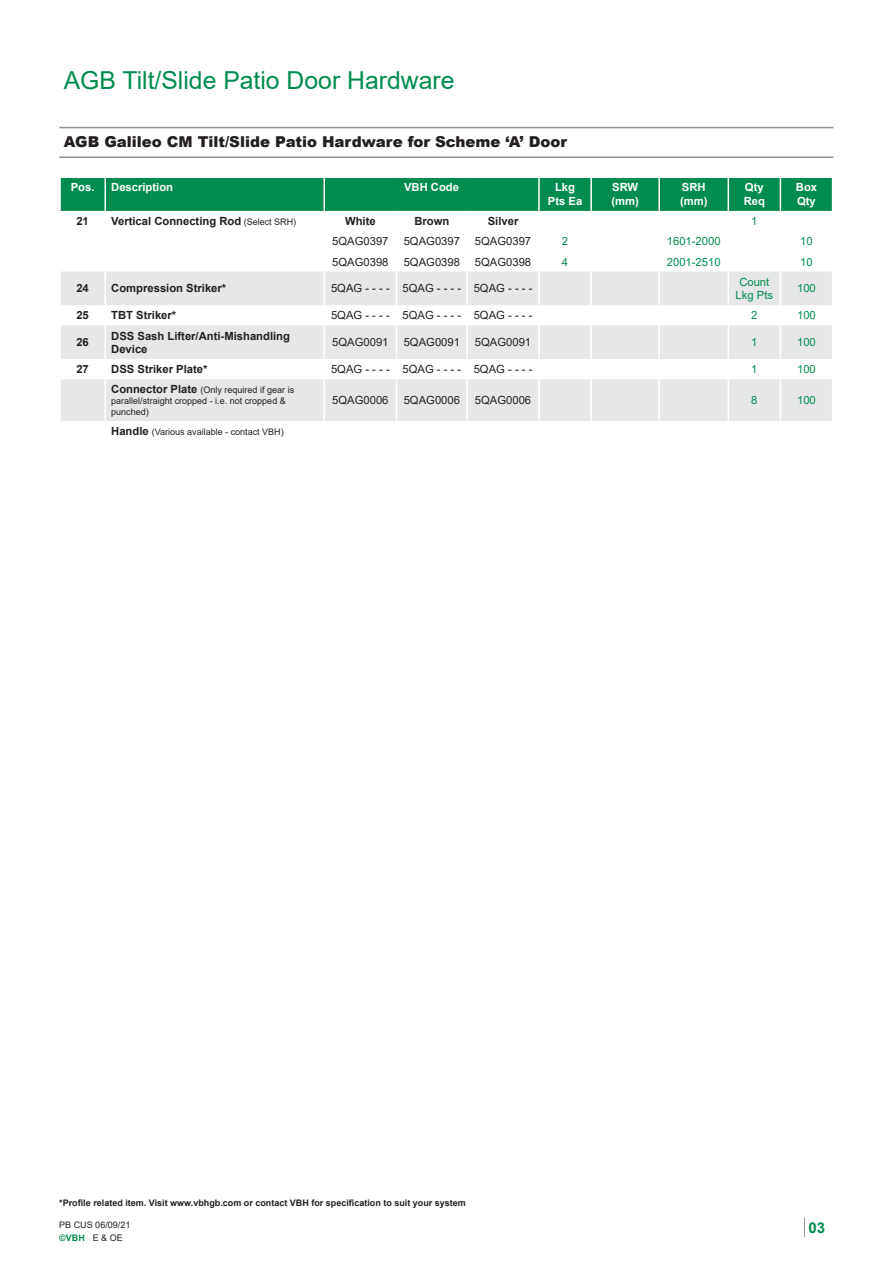
<style>
.page{position:relative;width:893px;height:1263px;background:#fff}
.page>*{position:absolute;margin:0;border:0;box-sizing:border-box;transform-origin:0 0}
.Cat_Header{font:24.75px "Arial";color:#008c4e}
.Cat_Black_Header{font:900 15px "Arial";color:#231f20}
.t1{font:700 15px "Arial";color:#008c4e}
.t2{font:11.25px "Arial";color:#231f20}
.t3{font:700 11.25px/13.5px "Arial";color:#231f20}
.t4{font:700 11.25px/13.5px "Arial";color:#fff}
.t5{font:11.25px/13.5px "Arial";color:#008c4e;text-align:center}
.t6{font:9px/10.8px "Arial";color:#231f20}
.Cat_Notes{font:700 9px "Arial";color:#231f20}
.t7{font:700 9px "Arial";color:#008c4e}
.s1{font-weight:400;font-size:9px}
.s2{font-weight:700;font-size:11.25px}
</style>
<div class="page">
<svg style="left:804px;top:1217px;width:1px;height:20px"></svg>
<hr style="left:59px;top:127px;width:774px;height:1px;background:#939598">
<hr style="left:59px;top:156px;width:774px;height:2px;background:#939598">
<svg style="left:61px;top:271px;width:771px;height:88px;fill:#e6e7e9"></svg>
<div style="left:61px;top:379px;width:771px;height:42px;background:#e6e7e9"></div>
<hr style="left:104px;top:271px;width:2px;height:34px;background:#fff">
<hr style="left:466px;top:271px;width:2px;height:34px;background:#fff">
<hr style="left:538px;top:271px;width:2px;height:34px;background:#fff">
<hr style="left:590px;top:271px;width:2px;height:34px;background:#fff">
<hr style="left:658px;top:271px;width:2px;height:34px;background:#fff">
<hr style="left:728px;top:271px;width:1px;height:34px;background:#fff">
<hr style="left:780px;top:271px;width:1px;height:34px;background:#fff">
<hr style="left:104px;top:305px;width:2px;height:20px;background:#fff">
<hr style="left:466px;top:305px;width:2px;height:20px;background:#fff">
<hr style="left:538px;top:305px;width:2px;height:20px;background:#fff">
<hr style="left:590px;top:305px;width:2px;height:20px;background:#fff">
<hr style="left:658px;top:305px;width:2px;height:20px;background:#fff">
<svg style="left:728px;top:305px;width:1px;height:20px"></svg>
<svg style="left:780px;top:305px;width:1px;height:20px"></svg>
<hr style="left:104px;top:325px;width:2px;height:34px;background:#fff">
<hr style="left:466px;top:325px;width:2px;height:34px;background:#fff">
<hr style="left:538px;top:325px;width:2px;height:34px;background:#fff">
<hr style="left:590px;top:325px;width:2px;height:34px;background:#fff">
<hr style="left:658px;top:325px;width:2px;height:34px;background:#fff">
<hr style="left:728px;top:325px;width:1px;height:34px;background:#fff">
<hr style="left:780px;top:325px;width:1px;height:34px;background:#fff">
<hr style="left:104px;top:379px;width:2px;height:42px;background:#fff">
<hr style="left:466px;top:379px;width:2px;height:42px;background:#fff">
<hr style="left:538px;top:379px;width:2px;height:42px;background:#fff">
<hr style="left:590px;top:379px;width:2px;height:42px;background:#fff">
<hr style="left:658px;top:379px;width:2px;height:42px;background:#fff">
<hr style="left:728px;top:379px;width:1px;height:42px;background:#fff">
<hr style="left:780px;top:379px;width:1px;height:42px;background:#fff">
<svg style="left:60px;top:177px;width:773px;height:34px;background:#0b9156"></svg>
<hr style="left:323px;top:271px;width:2px;height:34px;background:#fff">
<hr style="left:396px;top:271px;width:1px;height:34px;background:#fff">
<hr style="left:323px;top:305px;width:2px;height:20px;background:#fff">
<svg style="left:396px;top:305px;width:1px;height:20px"></svg>
<hr style="left:323px;top:325px;width:2px;height:34px;background:#fff">
<hr style="left:396px;top:325px;width:1px;height:34px;background:#fff">
<hr style="left:323px;top:379px;width:2px;height:42px;background:#fff">
<hr style="left:396px;top:379px;width:1px;height:42px;background:#fff">
<p class="Cat_Header" style="left:64px;top:63px;width:392px">AGB Tilt/Slide Patio Door Hardware</p>
<p class="Cat_Black_Header" style="left:64px;top:131px;width:505px">AGB Galileo CM Tilt/Slide Patio Hardware for Scheme ‘A’ Door</p>
<p class="t4" style="left:71px;top:181px;width:25px">Pos.</p>
<p class="t4" style="left:111px;top:181px;width:63px">Description</p>
<p class="t4" style="left:404px;top:181px;width:57px">VBH Code</p>
<p class="t4" style="left:548px;top:181px;width:36px;text-align:center">Lkg<br>Pts Ea</p>
<p class="t4" style="left:611px;top:181px;width:29px">SRW (mm)</p>
<p class="t4" style="left:682px;top:181px;width:25px">SRH</p>
<p class="t4" style="left:680px;top:194px;width:29px">(mm)</p>
<p class="t4" style="left:744px;top:181px;width:23px">Qty<br>Req</p>
<p class="t4" style="left:796px;top:181px;width:23px">Box<br>Qty</p>
<p class="t3" style="left:76px;top:215px;width:14px">21</p>
<p class="t3" style="left:111px;top:215px;width:187px">Vertical Connecting Rod <span class="s1">(Select SRH)</span></p>
<p class="t3" style="left:345px;top:215px;width:32px">White</p>
<p class="t3" style="left:414px;top:215px;width:36px">Brown</p>
<p class="t3" style="left:488px;top:215px;width:32px">Silver</p>
<p class="t5" style="left:751px;top:214px;width:8px">1</p>
<p class="t2" style="left:332px;top:234px;width:58px">5QAG0397</p>
<p class="t2" style="left:404px;top:234px;width:58px">5QAG0397</p>
<p class="t2" style="left:475px;top:234px;width:58px">5QAG0397</p>
<p class="t5" style="left:562px;top:235px;width:8px">2</p>
<p class="t5" style="left:667px;top:235px;width:55px">1601-2000</p>
<p class="t5" style="left:800px;top:235px;width:14px">10</p>
<p class="t2" style="left:332px;top:254px;width:58px">5QAG0398</p>
<p class="t2" style="left:404px;top:254px;width:58px">5QAG0398</p>
<p class="t2" style="left:475px;top:254px;width:58px">5QAG0398</p>
<p class="t5" style="left:562px;top:255px;width:8px">4</p>
<p class="t5" style="left:667px;top:255px;width:55px">2001-2510</p>
<p class="t5" style="left:800px;top:255px;width:14px">10</p>
<p class="t3" style="left:76px;top:282px;width:14px">24</p>
<p class="t3" style="left:111px;top:282px;width:117px">Compression Striker*</p>
<p class="t2" style="left:331px;top:281px;width:60px">5QAG - - - -</p>
<p class="t2" style="left:402px;top:281px;width:60px">5QAG - - - -</p>
<p class="t2" style="left:474px;top:281px;width:60px">5QAG - - - -</p>
<p class="t5" style="left:736px;top:275px;width:39px">Count<br>Lkg Pts</p>
<p class="t5" style="left:797px;top:282px;width:20px">100</p>
<p class="t3" style="left:76px;top:309px;width:14px">25</p>
<p class="t3" style="left:111px;top:309px;width:67px">TBT Striker*</p>
<p class="t2" style="left:331px;top:308px;width:60px">5QAG - - - -</p>
<p class="t2" style="left:402px;top:308px;width:60px">5QAG - - - -</p>
<p class="t2" style="left:474px;top:308px;width:60px">5QAG - - - -</p>
<p class="t5" style="left:751px;top:309px;width:8px">2</p>
<p class="t5" style="left:797px;top:309px;width:20px">100</p>
<p class="t3" style="left:76px;top:336px;width:14px">26</p>
<p class="t3" style="left:111px;top:329px;width:180px">DSS Sash Lifter/Anti-Mishandling<br>Device</p>
<p class="t2" style="left:332px;top:335px;width:58px">5QAG0091</p>
<p class="t2" style="left:404px;top:335px;width:58px">5QAG0091</p>
<p class="t2" style="left:475px;top:335px;width:58px">5QAG0091</p>
<p class="t5" style="left:751px;top:336px;width:8px">1</p>
<p class="t5" style="left:797px;top:336px;width:20px">100</p>
<p class="t3" style="left:76px;top:363px;width:14px">27</p>
<p class="t3" style="left:111px;top:363px;width:98px">DSS Striker Plate*</p>
<p class="t2" style="left:331px;top:362px;width:60px">5QAG - - - -</p>
<p class="t2" style="left:402px;top:362px;width:60px">5QAG - - - -</p>
<p class="t2" style="left:474px;top:362px;width:60px">5QAG - - - -</p>
<p class="t5" style="left:751px;top:362px;width:8px">1</p>
<p class="t5" style="left:797px;top:362px;width:20px">100</p>
<p class="t6" style="left:111px;top:385px;width:184px"><span class="s2">Connector Plate</span> (Only required if gear is parallel/straight cropped - i.e. not cropped &amp; punched)</p>
<p class="t2" style="left:332px;top:393px;width:58px">5QAG0006</p>
<p class="t2" style="left:404px;top:393px;width:58px">5QAG0006</p>
<p class="t2" style="left:475px;top:393px;width:58px">5QAG0006</p>
<p class="t5" style="left:751px;top:393px;width:8px">8</p>
<p class="t5" style="left:797px;top:393px;width:20px">100</p>
<p class="t6" style="left:111px;top:427px;width:174px"><span class="s2">Handle</span> (Various available - contact VBH)</p>
<p class="Cat_Notes" style="left:59px;top:1196px;width:408px">*Profile related item. Visit www.vbhgb.com or contact VBH for specification to suit your system</p>
<p class="t6" style="left:93px;top:1233px;width:32px">E &amp; OE</p>
<p class="t6" style="left:59px;top:1220px;width:73px">PB CUS 06/09/21</p>
<p class="t7" style="left:59px;top:1232px;width:27px">©VBH</p>
<p class="t1" style="left:808px;top:1217px;width:18px">03</p>
</div>
